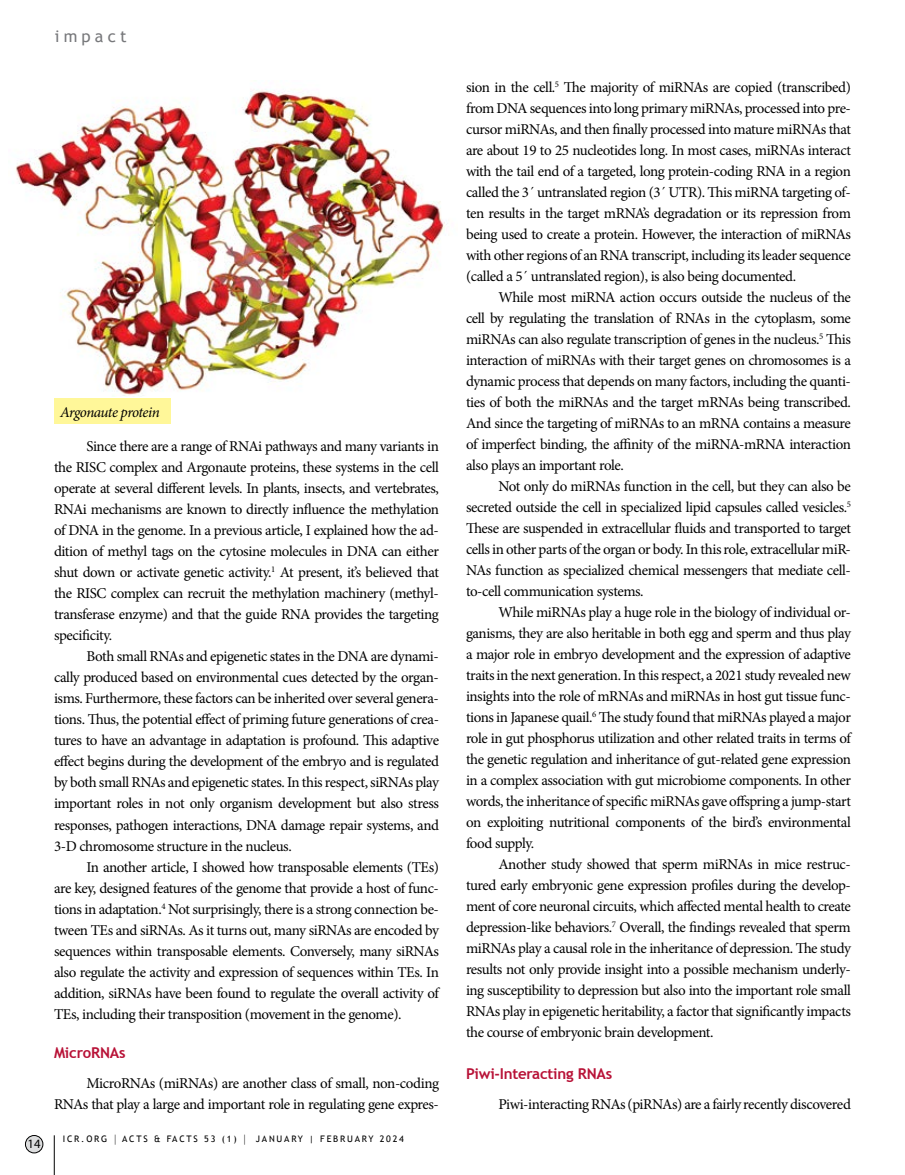
<style>
.page{position:relative;width:905px;height:1175px;background:#fff}
.page>*{position:absolute;margin:0;border:0;box-sizing:border-box;transform-origin:0 0}
.t1{font:16.5px "Trebuchet MS";letter-spacing:.25em;color:#77787b}
.t2{font:15px/21px "Minion Pro";letter-spacing:-.03em;color:#000;text-align:justify}
.t3{font:700 15px "Trebuchet MS";letter-spacing:-.015em;color:#b81237}
.t4{font:italic 15px "Minion Pro";letter-spacing:-.04em;color:#000}
.t5{font:12.75px "Myriad Pro";color:#000}
.t6{font:9px "Trebuchet MS";letter-spacing:.2em;color:#000}
.s1{font-size:12.15px}
</style>
<div class="page">
<div style="left:25px;top:1135px;width:18px;height:17px;background:#dcddde;border-radius:50%"></div>
<div style="left:25px;top:1135px;width:18px;height:18px;border:1px solid #000;border-radius:50%"></div>
<hr style="left:54px;top:1135px;width:1px;height:39px;background:#000">
<img style="left:15px;top:89px;width:430px;height:307px">
<div style="left:54px;top:398px;width:116px;height:26px;background:#fff799"></div>
<p class="t1" style="left:55px;top:27px;width:73px">impact</p>
<p class="t5" style="left:28px;top:1136px;width:15px">14</p>
<p class="t4" style="left:60px;top:402px;width:101px">Argonaute protein</p>
<p class="t2" style="left:54px;top:436px;width:386px;text-indent:32px">Since there are a range of RNAi pathways and many variants in the RISC complex and Argonaute proteins, these systems in the cell operate at several different levels. In plants, insects, and vertebrates, RNAi mechanisms are known to directly influence the methylation of DNA in the genome. In a previous article, I explained how the ad&shy;dition of methyl tags on the cytosine molecules in DNA can either shut down or activate genetic activity.<sup>1</sup> At present, it’s believed that the RISC complex can recruit the methylation machinery (methyl&shy;transferase enzyme) and that the guide RNA provides the targeting specificity.</p>
<p class="t2" style="left:54px;top:646px;width:386px;text-indent:32px">Both small RNAs and epigenetic states in the DNA are dynami&shy;cally produced based on environmental cues detected by the organ&shy;isms. Furthermore, these factors can be inherited over several genera&shy;tions. Thus, the potential effect of priming future generations of crea&shy;tures to have an advantage in adaptation is profound. This adaptive effect begins during the development of the embryo and is regulated by both small RNAs and epigenetic states. In this respect, siRNAs play important roles in not only organism development but also stress responses, pathogen interactions, DNA damage repair systems, and 3-D chromosome structure in the nucleus.</p>
<p class="t2" style="left:54px;top:856px;width:386px;text-indent:32px">In another article, I showed how transposable elements (TEs) are key, designed features of the genome that provide a host of func&shy;tions in adaptation.<sup>4</sup> Not surprisingly, there is a strong connection be&shy;tween TEs and siRNAs. As it turns out, many siRNAs are encoded by sequences within transposable elements. Conversely, many siRNAs also regulate the activity and expression of sequences within TEs. In addition, siRNAs have been found to regulate the overall activity of TEs, including their transposition (movement in the genome).</p>
<p class="t3" style="left:54px;top:1042px;width:73px">MicroRNAs</p>
<p class="t2" style="left:54px;top:1072px;width:386px;text-align:right">MicroRNAs (miRNAs) are another class of small, non-coding<br>RNAs that play a large and important role in regulating gene expres-</p>
<p class="t6" style="left:63px;top:1133px;width:343px">ICR.ORG <span class="s1">|</span> ACTS &amp; FACTS 53 (1) <span class="s1">|</span> JANUARY | FEBRUARY 2024</p>
<p class="t2" style="left:466px;top:77px;width:386px">sion in the cell.<sup>5</sup> The majority of miRNAs are copied (transcribed) from DNA sequences into long primary miRNAs, processed into pre&shy;cursor miRNAs, and then finally processed into mature miRNAs that are about 19 to 25 nucleotides long. In most cases, miRNAs interact with the tail end of a targeted, long protein-coding RNA in a region called the 3´ untranslated region (3´ UTR). This miRNA targeting of&shy;ten results in the target mRNA’s degradation or its repression from being used to create a protein. However, the interaction of miRNAs with other regions of an RNA transcript, including its leader sequence (called a 5´ untranslated region), is also being documented.</p>
<p class="t2" style="left:466px;top:287px;width:386px;text-indent:32px">While most miRNA action occurs outside the nucleus of the cell by regulating the translation of RNAs in the cytoplasm, some miRNAs can also regulate transcription of genes in the nucleus.<sup>5</sup> This interaction of miRNAs with their target genes on chromosomes is a dynamic process that depends on many factors, including the quanti&shy;ties of both the miRNAs and the target mRNAs being transcribed.<br>And since the targeting of miRNAs to an mRNA contains a measure of imperfect binding, the affinity of the miRNA-mRNA interaction also plays an important role.</p>
<p class="t2" style="left:466px;top:476px;width:386px;text-indent:32px">Not only do miRNAs function in the cell, but they can also be secreted outside the cell in specialized lipid capsules called vesicles.<sup>5<br></sup>These are suspended in extracellular fluids and transported to target cells in other parts of the organ or body. In this role, extracellular miR-NAs function as specialized chemical messengers that mediate cell&shy;to-cell communication systems.</p>
<p class="t2" style="left:466px;top:602px;width:386px;text-indent:32px">While miRNAs play a huge role in the biology of individual or&shy;ganisms, they are also heritable in both egg and sperm and thus play a major role in embryo development and the expression of adaptive traits in the next generation. In this respect, a 2021 study revealed new insights into the role of mRNAs and miRNAs in host gut tissue func&shy;tions in Japanese quail.<sup>6</sup> The study found that miRNAs played a major role in gut phosphorus utilization and other related traits in terms of the genetic regulation and inheritance of gut-related gene expression in a complex association with gut microbiome components. In other words, the inheritance of specific miRNAs gave offspring a jump-start on exploiting nutritional components of the bird’s environmental food supply.</p>
<p class="t2" style="left:466px;top:854px;width:386px;text-indent:32px">Another study showed that sperm miRNAs in mice restruc&shy;tured early embryonic gene expression profiles during the develop&shy;ment of core neuronal circuits, which affected mental health to create depression-like behaviors.<sup>7</sup> Overall, the findings revealed that sperm miRNAs play a causal role in the inheritance of depression. The study results not only provide insight into a possible mechanism underly&shy;ing susceptibility to depression but also into the important role small RNAs play in epigenetic heritability, a factor that significantly impacts the course of embryonic brain development.</p>
<p class="t3" style="left:466px;top:1064px;width:148px">Piwi-Interacting RNAs</p>
<p class="t2" style="left:498px;top:1094px;width:354px">Piwi-interacting RNAs (piRNAs) are a fairly recently discovered</p>
</div>
